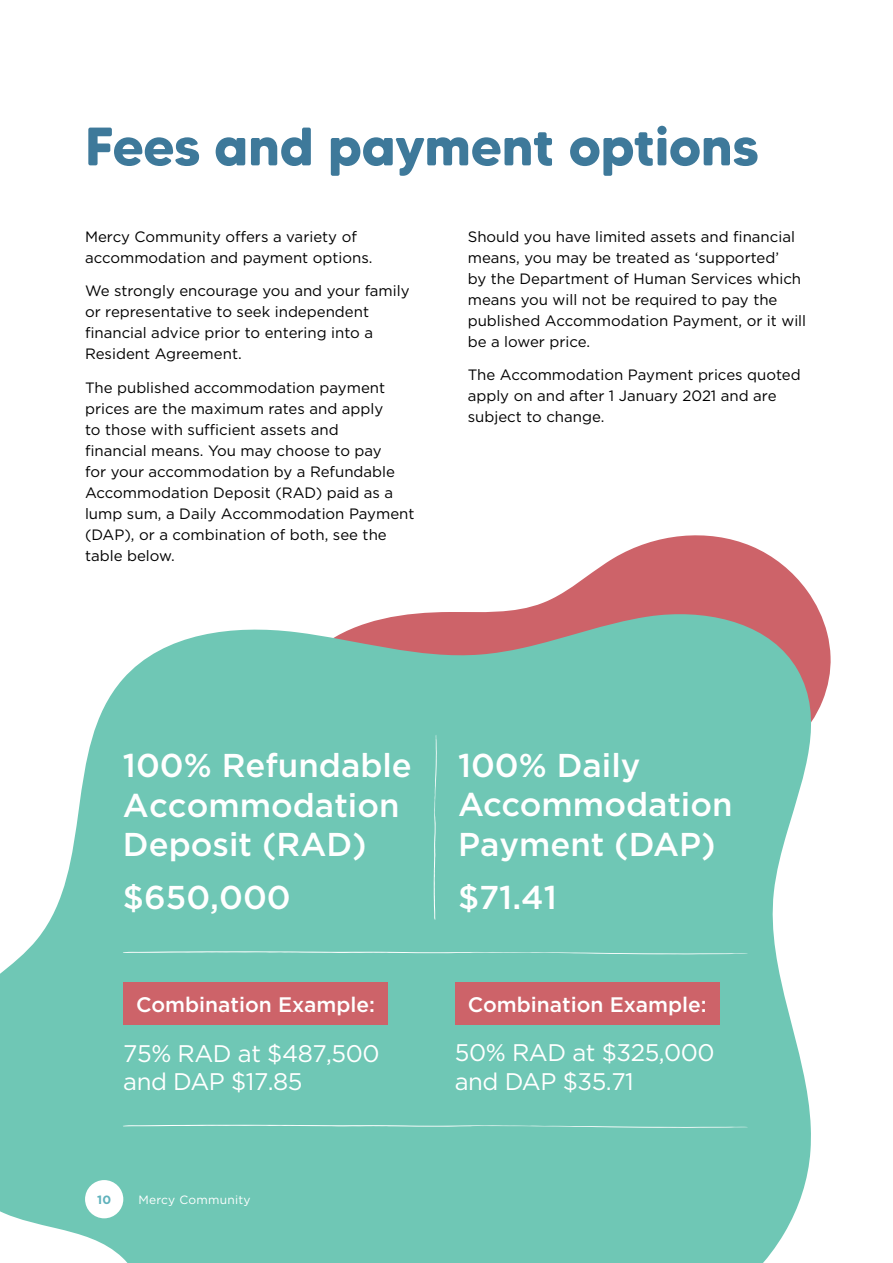
<style>
.page{position:relative;width:893px;height:1263px;background:#fff}
.page>*{position:absolute;margin:0;border:0;box-sizing:border-box;transform-origin:0 0}
.t1{font:700 54px "MADE Tommy Soft";letter-spacing:-.01em;color:#3e799a}
.t2{font:500 33px/39.6px "Gotham";color:#fff}
.t3{font:24px/28.8px "Gotham";letter-spacing:-.02em;color:#fff}
.t4{font:500 21px "Gotham";color:#fff}
.t5{font:15px/21px "Gotham";color:#000}
.t6{font:12px "Gotham";letter-spacing:.02em;color:#fff}
.t7{font:700 12px "Gotham";color:#60b2bc}
</style>
<div class="page">
<svg style="left:515px;top:535px;width:316px;height:159px;fill:#cd6369"></svg>
<svg style="left:0;top:610px;width:825px;height:653px;background:#83cbbc"></svg>
<div style="left:123px;top:983px;width:265px;height:42px;background:#cd6369"></div>
<div style="left:455px;top:983px;width:264px;height:42px;background:#cd6369"></div>
<svg style="left:434px;top:735px;width:3px;height:185px"></svg>
<svg style="left:123px;top:951px;width:625px;height:3px;background:#96d6c9"></svg>
<svg style="left:123px;top:1125px;width:625px;height:3px;background:#96d6c9"></svg>
<div style="left:85px;top:1180px;width:38px;height:38px;background:#fff;border-radius:50%"></div>
<h1 class="t1" style="left:85px;top:113px;width:675px">Fees and payment options</h1>
<p class="t5" style="left:85px;top:225px;width:289px">Mercy Community offers a variety of accommodation and payment options.</p>
<p class="t5" style="left:85px;top:280px;width:326px">We strongly encourage you and your family or representative to seek independent financial advice prior to entering into a Resident Agreement.</p>
<p class="t5" style="left:85px;top:377px;width:331px">The published accommodation payment prices are the maximum rates and apply<br>to those with sufficient assets and<br>financial means. You may choose to pay<br>for your accommodation by a Refundable Accommodation Deposit (RAD) paid as a lump sum, a Daily Accommodation Payment (DAP), or a combination of both, see the table below.</p>
<p class="t5" style="left:468px;top:225px;width:340px">Should you have limited assets and financial means, you may be treated as ‘supported’<br>by the Department of Human Services which means you will not be required to pay the published Accommodation Payment, or it will be a lower price.</p>
<p class="t5" style="left:468px;top:364px;width:334px">The Accommodation Payment prices quoted apply on and after 1 January 2021 and are subject to change.</p>
<h2 class="t2" style="left:123px;top:745px;width:290px">100% Refundable<br>Accommodation<br>Deposit (RAD)</h2>
<h2 class="t2" style="left:123px;top:877px;width:169px">$650,000</h2>
<h3 class="t4" style="left:136px;top:991px;width:240px">Combination Example:</h3>
<h3 class="t3" style="left:123px;top:1038px;width:258px">75% RAD at $487,500 and DAP $17.85</h3>
<p class="t7" style="left:97px;top:1192px;width:16px">10</p>
<p class="t6" style="left:138px;top:1192px;width:114px">Mercy Community</p>
<h2 class="t2" style="left:458px;top:745px;width:276px">100% Daily<br>Accommodation<br>Payment (DAP)</h2>
<h2 class="t2" style="left:458px;top:877px;width:100px">$71.41</h2>
<h3 class="t4" style="left:468px;top:991px;width:240px">Combination Example:</h3>
<h3 class="t3" style="left:455px;top:1038px;width:261px">50% RAD at $325,000 and DAP $35.71</h3>
</div>
